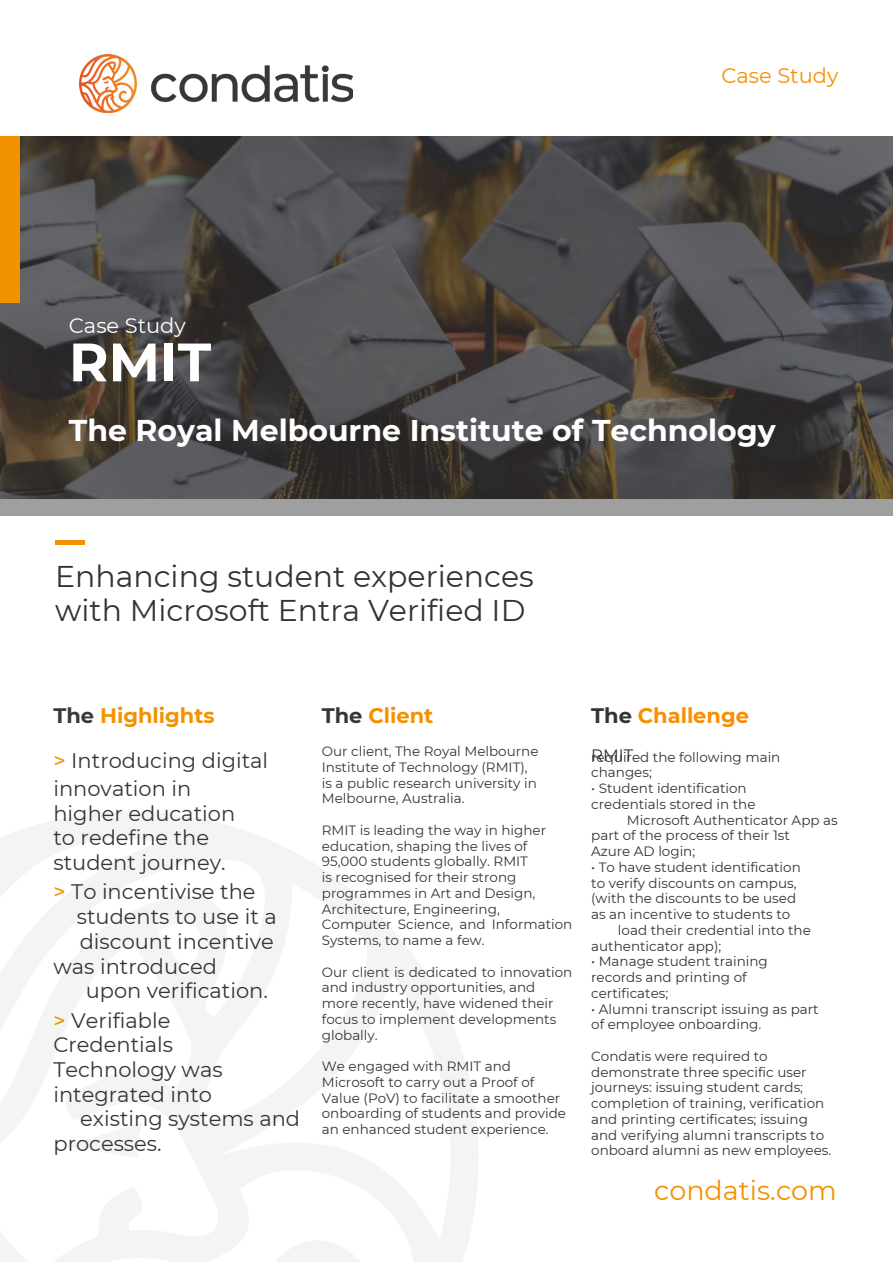
<style>
.page{position:relative;width:893px;height:1264px;background:#fff}
.page>*{position:absolute;margin:0;border:0;box-sizing:border-box;transform-origin:0 0}
.t1{font:700 54px "Montserrat";color:#fff}
.t2{font:30px/34.8px "Montserrat";color:#333334}
.t3{font:700 30px "Montserrat";color:#fff}
.t4{font:27px "Montserrat";color:#f39200}
.t5{font:21px/24.8px "Montserrat";color:#353534}
.t6{font:700 21px "Montserrat";color:#f88f00}
.t7{font:700 21px "Montserrat";color:#f39200}
.t8{font:21px "Montserrat";color:#f88f00}
.t9{font:21px "Montserrat";color:#fff}
.t10{font:16.5px "Montserrat";color:#333334}
.t11{font:13.5px/15.8px "Montserrat";color:#333334}
.t12{font:13.5px/15.8px "Montserrat";color:#353534}
.s1{font-weight:700;color:#393938}
.s2{font-weight:700;color:#f39200}
.s3{font-weight:500;color:#f39200}
.s4{color:#353534}
.s5{color:#333334}
</style>
<div class="page">
<div style="left:0;top:496px;width:892px;height:20px;background:#9f9f9f"></div>
<img style="left:0;top:136px;width:892px;height:362px">
<img style="left:80px;top:55px;width:273px;height:57px">
<hr style="left:55px;top:540px;width:29px;height:4px;background:#f39200">
<svg style="left:0;top:812px;width:478px;height:450px"></svg>
<svg style="left:65px;top:1122px;width:78px;height:35px"></svg>
<div style="left:0;top:136px;width:19px;height:166px;background:#f39200"></div>
<h3 class="t9" style="left:69px;top:312px;width:118px">Case Study</h3>
<h1 class="t1" style="left:69px;top:329px;width:144px">RMIT</h1>
<h3 class="t8" style="left:721px;top:62px;width:118px">Case Study</h3>
<h2 class="t3" style="left:69px;top:412px;width:708px">The Royal Melbourne Institute of Technology</h2>
<h2 class="t2" style="left:55px;top:558px;width:480px">Enhancing student experiences with Microsoft Entra Verified ID</h2>
<h3 class="t5" style="left:53px;top:692px;width:216px;line-height:45px"><span class="s1">The</span> <span class="s2">Highlights<br></span><span class="s3">&gt;</span> Introducing digital</h3>
<h3 class="t5" style="left:53px;top:776px;width:183px">innovation in higher education to redefine the student journey.</h3>
<h3 class="t5" style="left:53px;top:879px;width:203px"><span class="s3">&gt;</span> To incentivise the</h3>
<h3 class="t5" style="left:77px;top:904px;width:201px">students to use it a</h3>
<h3 class="t5" style="left:80px;top:928px;width:196px">discount incentive</h3>
<h3 class="t5" style="left:53px;top:953px;width:165px">was introduced</h3>
<h3 class="t5" style="left:86px;top:978px;width:184px">upon verification.</h3>
<h3 class="t5" style="left:53px;top:1007px;width:118px"><span class="s3">&gt;</span> Verifiable</h3>
<h3 class="t5" style="left:53px;top:1032px;width:121px">Credentials</h3>
<h3 class="t5" style="left:53px;top:1057px;width:171px">Technology was</h3>
<h3 class="t5" style="left:53px;top:1081px;width:160px">integrated into</h3>
<h3 class="t5" style="left:80px;top:1106px;width:221px">existing systems and</h3>
<h3 class="t5" style="left:53px;top:1131px;width:110px">processes.</h3>
<h3 class="t7" style="left:322px;top:702px;width:113px"><span class="s4">The</span> Client</h3>
<h3 class="t6" style="left:591px;top:702px;width:159px"><span class="s5">The</span> Challenge</h3>
<p class="t12" style="left:322px;top:743px;width:218px">Our client, The Royal Melbourne<br>Institute of Technology (RMIT), is a public research university in<br>Melbourne, Australia.</p>
<p class="t12" style="left:322px;top:822px;width:252px">RMIT is leading the way in higher education, shaping the lives of<br>95,000 students globally. RMIT<br>is recognised for their strong programmes in Art and Design,<br>Architecture, Engineering,<br>Computer Science, and Information<br>Systems, to name a few.</p>
<p class="t12" style="left:322px;top:963px;width:252px">Our client is dedicated to innovation and industry opportunities, and more recently, have widened their focus to implement developments globally.</p>
<p class="t11" style="left:322px;top:1058px;width:246px">We engaged with RMIT and<br>Microsoft to carry out a Proof of<br>Value (PoV) to facilitate a smoother onboarding of students and provide an enhanced student experience.</p>
<p class="t10" style="left:591px;top:745px;width:44px">RMIT</p>
<p class="t11" style="left:591px;top:749px;width:191px">required the following main changes;</p>
<p class="t11" style="left:591px;top:780px;width:157px">• Student identification</p>
<p class="t11" style="left:591px;top:796px;width:166px">credentials stored in the</p>
<p class="t11" style="left:626px;top:811px;width:212px">Microsoft Authenticator App as</p>
<p class="t11" style="left:591px;top:827px;width:200px">part of the process of their 1st</p>
<p class="t11" style="left:591px;top:843px;width:106px">Azure AD login;</p>
<p class="t11" style="left:591px;top:859px;width:211px">• To have student identification</p>
<p class="t11" style="left:591px;top:874px;width:207px">to verify discounts on campus,</p>
<p class="t11" style="left:591px;top:890px;width:206px">(with the discounts to be used</p>
<p class="t11" style="left:591px;top:906px;width:201px">as an incentive to students to</p>
<p class="t11" style="left:618px;top:922px;width:194px">load their credential into the</p>
<p class="t11" style="left:591px;top:937px;width:132px">authenticator app);</p>
<p class="t11" style="left:591px;top:953px;width:178px">• Manage student training records and printing of certificates;</p>
<p class="t11" style="left:591px;top:1000px;width:229px">• Alumni transcript issuing as part of employee onboarding.</p>
<p class="t11" style="left:591px;top:1048px;width:242px">Condatis were required to demonstrate three specific user journeys: issuing student cards; completion of training, verification and printing certificates; issuing and verifying alumni transcripts to onboard alumni as new employees.</p>
<h3 class="t4" style="left:654px;top:1173px;width:184px">condatis.com</h3>
</div>
